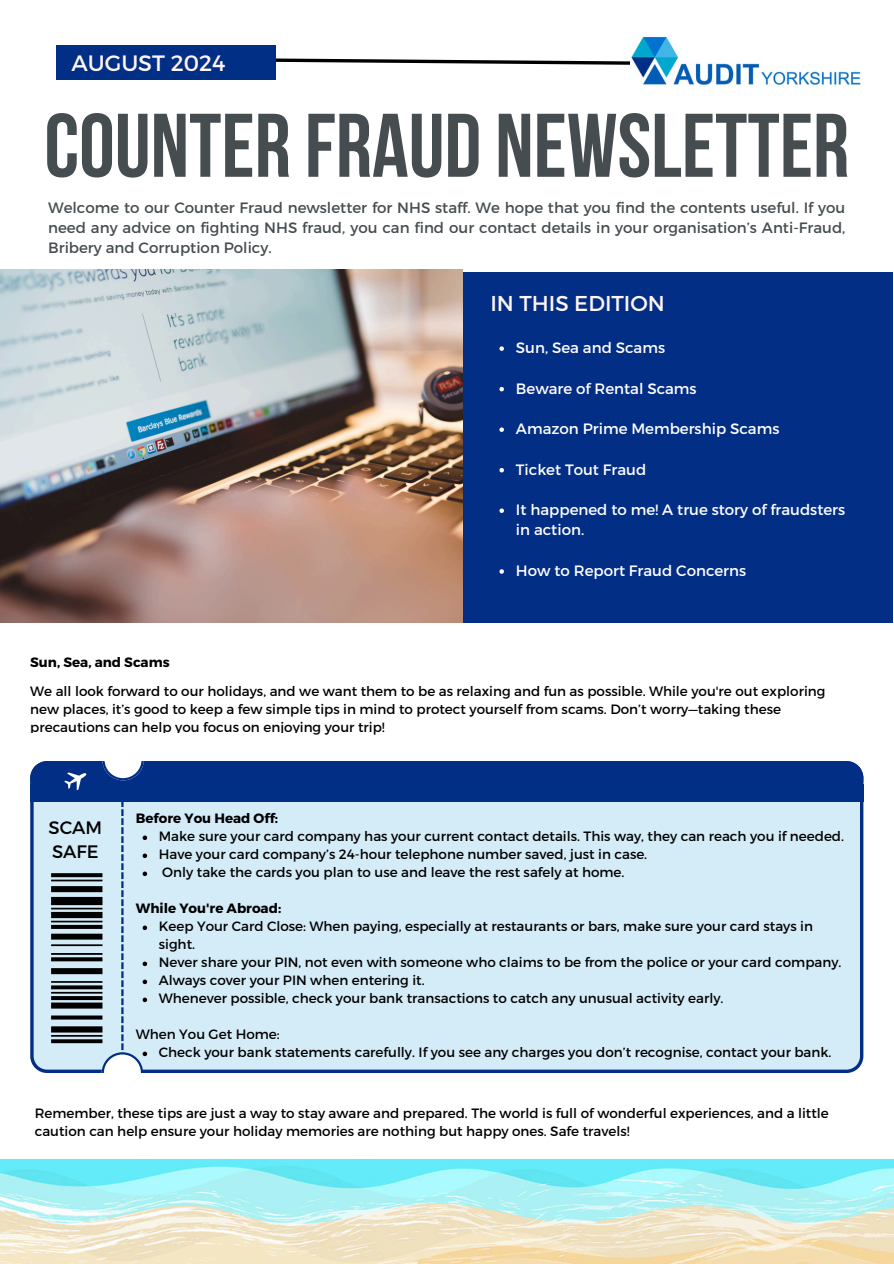
<style>
.page{position:relative;width:894px;height:1264px;background:#fff}
.page>*{position:absolute;margin:0;border:0;box-sizing:border-box;transform-origin:0 0}
.t1{font:90px "Bebas Neue Cyrillic";color:#464d50}
.t2{font:22.2px "Montserrat";color:#fff5f5}
.t3{font:21.45px "Montserrat";color:#fff5f5}
.t4{font:18px/24.8px "Montserrat";color:#000}
.t5{font:15px/20.2px "Montserrat";color:#464d50;text-align:justify}
.t6{font:15px/20.2px "Montserrat";color:#fff}
.t7{font:13.5px/18px "Montserrat";color:#000}
.t8{font:700 13.5px "Montserrat";color:#000}
</style>
<div class="page">
<svg style="left:275px;top:55px;width:355px;height:11px"></svg>
<div style="left:56px;top:45px;width:219px;height:34px;background:#022f86"></div>
<img style="left:631px;top:36px;width:230px;height:49px">
<div style="left:462px;top:272px;width:430px;height:350px;background:#032e85"></div>
<img style="left:0;top:270px;width:462px;height:352px">
<svg style="left:30px;top:761px;width:833px;height:312px;background:#b2cbe3"></svg>
<div style="left:9px;top:1072px;width:268px;height:28px;background:#fff"></div>
<img style="left:0;top:1159px;width:893px;height:104px">
<svg style="left:499px;top:346px;width:5px;height:5px"></svg>
<svg style="left:499px;top:387px;width:5px;height:4px"></svg>
<svg style="left:499px;top:427px;width:5px;height:5px"></svg>
<svg style="left:499px;top:468px;width:5px;height:4px"></svg>
<svg style="left:499px;top:508px;width:5px;height:5px"></svg>
<svg style="left:499px;top:569px;width:5px;height:4px"></svg>
<p class="t2" style="left:71px;top:48px;width:156px">AUGUST 2024</p>
<p class="t1" style="left:44px;top:109px;width:806px">COUNTER FRAUD NEWSLETTER</p>
<h4 class="t5" style="left:48px;top:197px;width:798px">Welcome to our Counter Fraud newsletter for NHS staff. We hope that you find the contents useful. If you need any advice on fighting NHS fraud, you can find our contact details in your organisation’s Anti-Fraud, Bribery and Corruption Policy.</h4>
<p class="t3" style="left:490px;top:289px;width:176px">IN THIS EDITION</p>
<p class="t8" style="left:30px;top:653px;width:141px">Sun, Sea, and Scams</p>
<p class="t6" style="left:516px;top:337px;width:151px">Sun, Sea and Scams</p>
<h4 class="t6" style="left:516px;top:377px;width:182px">Beware of Rental Scams</h4>
<p class="t6" style="left:516px;top:418px;width:265px">Amazon Prime Membership Scams</p>
<p class="t6" style="left:516px;top:458px;width:132px">Ticket Tout Fraud</p>
<p class="t6" style="left:516px;top:499px;width:331px">It happened to me! A true story of fraudsters in action.</p>
<p class="t6" style="left:516px;top:560px;width:232px">How to Report Fraud Concerns</p>
<h1 class="t7" style="left:30px;top:681px;width:796px">We all look forward to our holidays, and we want them to be as relaxing and fun as possible. While you're out exploring new places, it’s good to keep a few simple tips in mind to protect yourself from scams. Don’t worry—taking these precautions can help you focus on enjoying your trip!</h1>
<p class="t4" style="left:49px;top:813px;width:55px">SCAM<br>SAFE</p>
<p class="t8" style="left:136px;top:809px;width:144px">Before You Head Off:</p>
<p class="t7" style="left:159px;top:826px;width:686px">Make sure your card company has your current contact details. This way, they can reach you if needed.</p>
<h2 class="t7" style="left:159px;top:844px;width:490px">Have your card company’s 24-hour telephone number saved, just in case.</h2>
<p class="t7" style="left:162px;top:862px;width:463px">Only take the cards you plan to use and leave the rest safely at home.</p>
<p class="t8" style="left:136px;top:899px;width:147px">While You're Abroad:</p>
<p class="t7" style="left:159px;top:916px;width:655px">Keep Your Card Close: When paying, especially at restaurants or bars, make sure your card stays in sight.</p>
<p class="t7" style="left:159px;top:952px;width:684px">Never share your PIN, not even with someone who claims to be from the police or your card company.</p>
<p class="t7" style="left:159px;top:970px;width:267px">Always cover your PIN when entering it.</p>
<p class="t7" style="left:159px;top:988px;width:566px">Whenever possible, check your bank transactions to catch any unusual activity early.</p>
<h4 class="t7" style="left:136px;top:1024px;width:145px">When You Get Home:</h4>
<p class="t7" style="left:159px;top:1042px;width:674px">Check your bank statements carefully. If you see any charges you don’t recognise, contact your bank.</p>
<p class="t7" style="left:35px;top:1103px;width:795px">Remember, these tips are just a way to stay aware and prepared. The world is full of wonderful experiences, and a little caution can help ensure your holiday memories are nothing but happy ones. Safe travels!</p>
</div>
